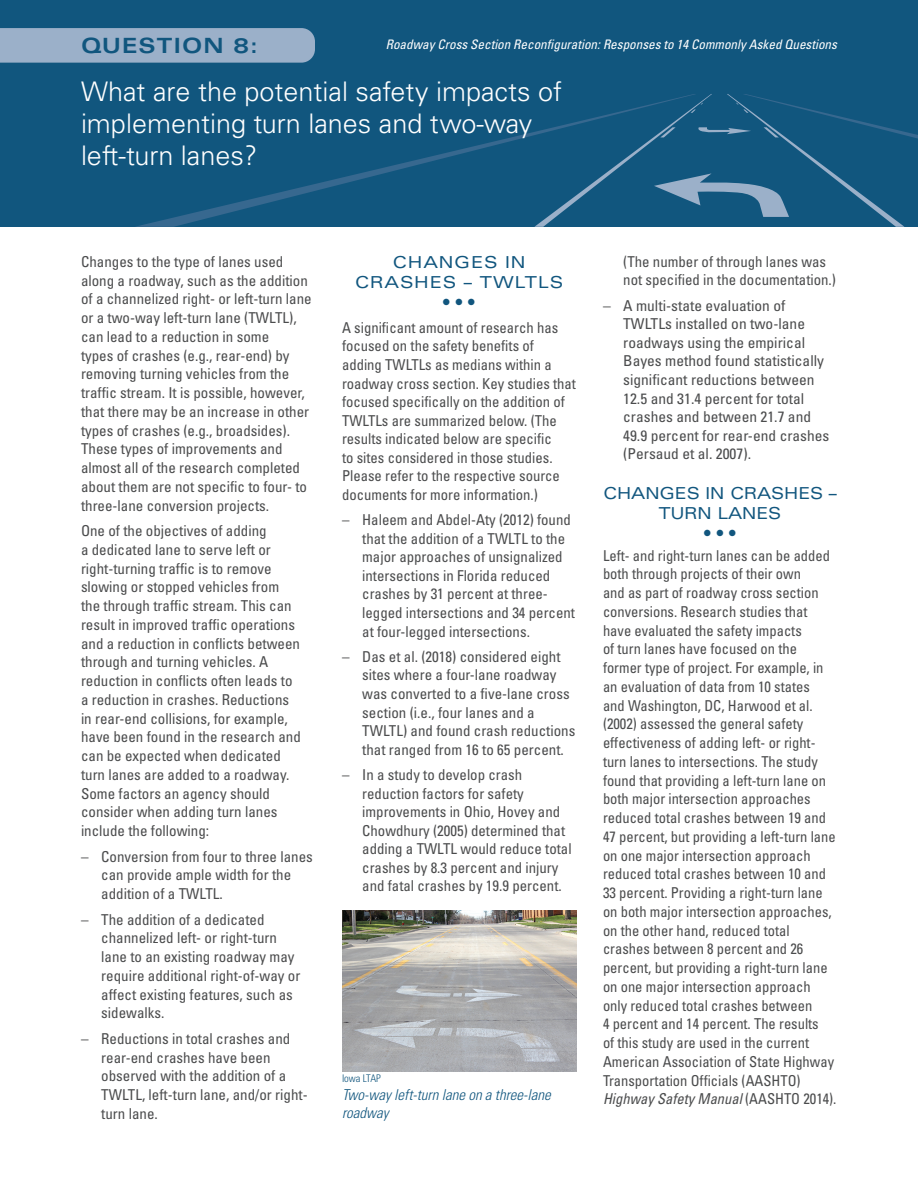
<style>
.page{position:relative;width:918px;height:1188px;background:#fff}
.page>*{position:absolute;margin:0;border:0;box-sizing:border-box;transform-origin:0 0}
.t1{font:300 27px/32.4px "Univers LT Std";color:#fff}
.Question__word{font:700 expanded 21px "Univers LT Std";letter-spacing:.05em;color:#11567e}
.t2{font:expanded 16.5px/19.8px "Univers LT Std";letter-spacing:-.005em;color:#11567e;text-align:center}
.t3{font:expanded 16.5px/19.8px "Univers LT Std";letter-spacing:.05em;color:#11567e;text-align:center}
.Body_Text{font:condensed 15px/18.8px "Univers LT Std";color:#4b4c4d}
.Figure_Caption{font:italic 300 condensed 15px/18px "Univers LT Std";color:#11567e}
.t4{font:italic condensed 13.2px "Univers LT Std";color:#fff}
.Source{font:300 condensed 10.5px "Univers LT Std";color:#11567e}
.s1{font-style:italic}
</style>
<div class="page">
<div style="left:0;top:0;width:918px;height:227px;background:#11567e"></div>
<svg style="left:697px;top:94px;width:221px;height:133px"></svg>
<svg style="left:136px;top:94px;width:561px;height:133px"></svg>
<div style="left:0;top:28px;width:315px;height:35px;background:#9bb0c9"></div>
<img style="left:342px;top:910px;width:234px;height:161px">
<h1 class="Question__word" style="left:81px;top:33px;width:178px">QUESTION 8:</h1>
<p class="t4" style="left:386px;top:36px;width:453px">Roadway Cross Section Reconfiguration: Responses to 14 Commonly Asked Questions</p>
<h1 class="t1" style="left:81px;top:75px;width:483px">What are the potential safety impacts of implementing turn lanes and two-way left-turn lanes?</h1>
<p class="Body_Text" style="left:81px;top:252px;width:232px">Changes to the type of lanes used along a roadway, such as the addition of a channelized right- or left-turn lane or a two-way left-turn lane (TWLTL), can lead to a reduction in some<br>types of crashes (e.g., rear-end) by removing turning vehicles from the traffic stream. It is possible, however, that there may be an increase in other types of crashes (e.g., broadsides).<br>These types of improvements and almost all of the research completed about them are not specific to four- to three-lane conversion projects.</p>
<p class="Body_Text" style="left:81px;top:521px;width:221px">One of the objectives of adding<br>a dedicated lane to serve left or right-turning traffic is to remove slowing or stopped vehicles from the through traffic stream. This can result in improved traffic operations and a reduction in conflicts between through and turning vehicles. A reduction in conflicts often leads to a reduction in crashes. Reductions in rear-end collisions, for example, have been found in the research and can be expected when dedicated turn lanes are added to a roadway.<br>Some factors an agency should consider when adding turn lanes include the following:</p>
<p class="Body_Text" style="left:101px;top:847px;width:213px;text-indent:-20px">– Conversion from four to three lanes can provide ample width for the addition of a TWLTL.</p>
<p class="Body_Text" style="left:101px;top:910px;width:201px;text-indent:-20px">– The addition of a dedicated channelized left- or right-turn lane to an existing roadway may require additional right-of-way or affect existing features, such as sidewalks.</p>
<p class="Body_Text" style="left:101px;top:1029px;width:208px;text-indent:-20px">– Reductions in total crashes and rear-end crashes have been observed with the addition of a<br>TWLTL, left-turn lane, and/or right&shy;turn lane.</p>
<h2 class="t3" style="left:355px;top:252px;width:210px">CHANGES IN<br>CRASHES – TWLTLS</h2>
<p class="Body_Text" style="left:342px;top:318px;width:236px">A significant amount of research has focused on the safety benefits of adding TWLTLs as medians within a roadway cross section. Key studies that focused specifically on the addition of TWLTLs are summarized below. (The results indicated below are specific<br>to sites considered in those studies.<br>Please refer to the respective source documents for more information.)</p>
<p class="Body_Text" style="left:362px;top:510px;width:214px;text-indent:-20px">– Haleem and Abdel-Aty (2012) found that the addition of a TWLTL to the major approaches of unsignalized intersections in Florida reduced crashes by 31 percent at three&shy;legged intersections and 34 percent at four-legged intersections.</p>
<p class="Body_Text" style="left:362px;top:647px;width:215px;text-indent:-20px">– Das et al. (2018) considered eight sites where a four-lane roadway was converted to a five-lane cross section (i.e., four lanes and a TWLTL) and found crash reductions that ranged from 16 to 65 percent.</p>
<p class="Body_Text" style="left:362px;top:765px;width:211px;text-indent:-20px">– In a study to develop crash reduction factors for safety improvements in Ohio, Hovey and<br>Chowdhury (2005) determined that adding a TWLTL would reduce total crashes by 8.3 percent and injury and fatal crashes by 19.9 percent.</p>
<p class="Source" style="left:342px;top:1072px;width:40px">Iowa LTAP</p>
<p class="Figure_Caption" style="left:342px;top:1086px;width:210px">Two-way left-turn lane on a three-lane roadway</p>
<p class="Body_Text" style="left:623px;top:252px;width:214px">(The number of through lanes was not specified in the documentation.)</p>
<p class="Body_Text" style="left:623px;top:296px;width:208px;text-indent:-20px">– A multi-state evaluation of<br>TWLTLs installed on two-lane roadways using the empirical<br>Bayes method found statistically significant reductions between<br>12.5 and 31.4 percent for total crashes and between 21.7 and<br>49.9 percent for rear-end crashes (Persaud et al. 2007).</p>
<h2 class="t2" style="left:603px;top:483px;width:235px">CHANGES IN CRASHES –<br>TURN LANES</h2>
<p class="Body_Text" style="left:603px;top:546px;width:235px">Left- and right-turn lanes can be added both through projects of their own<br>and as part of roadway cross section conversions. Research studies that have evaluated the safety impacts<br>of turn lanes have focused on the former type of project. For example, in an evaluation of data from 10 states<br>and Washington, DC, Harwood et al. (2002) assessed the general safety effectiveness of adding left- or right&shy;turn lanes to intersections. The study found that providing a left-turn lane on both major intersection approaches reduced total crashes between 19 and 47 percent, but providing a left-turn lane on one major intersection approach reduced total crashes between 10 and 33 percent. Providing a right-turn lane on both major intersection approaches, on the other hand, reduced total crashes between 8 percent and 26 percent, but providing a right-turn lane on one major intersection approach only reduced total crashes between<br>4 percent and 14 percent. The results<br>of this study are used in the current American Association of State Highway Transportation Officials (AASHTO)<br><span class="s1">Highway Safety Manual</span> (AASHTO 2014).</p>
</div>
